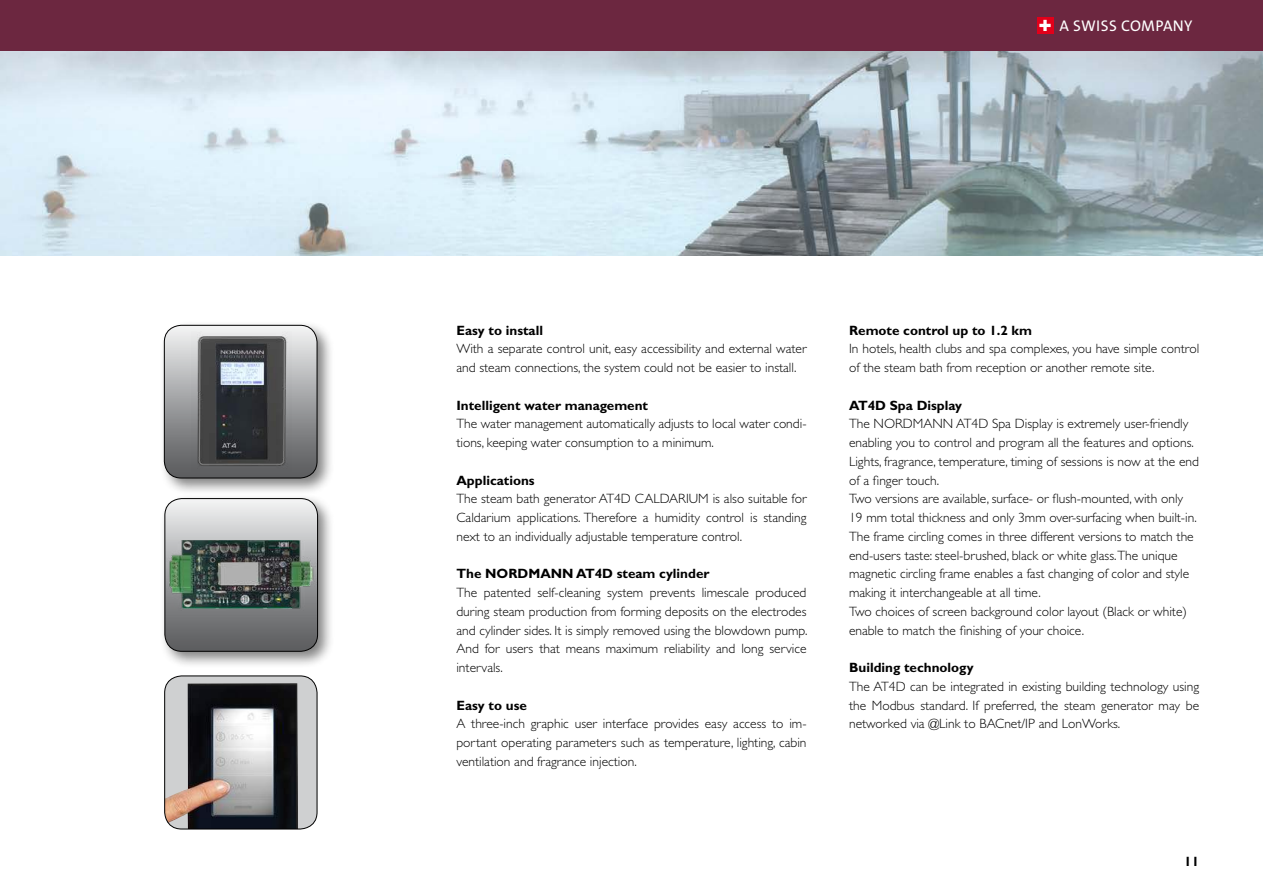
<style>
.page{position:relative;width:1263px;height:893px;background:#fff}
.page>*{position:absolute;margin:0;border:0;box-sizing:border-box;transform-origin:0 0}
.t1{font:15.6px "The Sans B W5 Plain";letter-spacing:.02em;color:#fff}
.t2{font:300 13.5px/18.8px "Gill Sans Std";color:#000}
.t3{font:700 13.5px "Gill Sans Std";color:#000}
</style>
<div class="page">
<img style="left:0;top:51px;width:1263px;height:204px">
<div style="left:159px;top:320px;width:176px;height:176px;background:#000;opacity:.5"></div>
<svg style="left:164px;top:325px;width:153px;height:153px;background:#a3a4a6"></svg>
<div style="left:164px;top:325px;width:153px;height:153px;border:1px solid #000;border-radius:17px"></div>
<img style="left:192px;top:332px;width:99px;height:140px">
<div style="left:160px;top:493px;width:175px;height:176px;background:#000;opacity:.5"></div>
<svg style="left:165px;top:499px;width:153px;height:152px;background:#a7a8a9"></svg>
<div style="left:165px;top:498px;width:153px;height:153px;border:1px solid #000;border-radius:17px"></div>
<img style="left:166px;top:540px;width:150px;height:75px">
<div style="left:165px;top:676px;width:152px;height:153px;background:#cfd0d1;border-radius:17px"></div>
<img style="left:165px;top:683px;width:133px;height:146px">
<div style="left:164px;top:676px;width:153px;height:153px;border:1px solid #000;border-radius:17px"></div>
<div style="left:0;top:0;width:1263px;height:51px;background:#6c2740"></div>
<div style="left:1037px;top:17px;width:16px;height:17px;background:#e2001a"></div>
<svg style="left:1039px;top:20px;width:12px;height:11px"></svg>
<p class="t1" style="left:1059px;top:15px;width:134px">A SWISS COMPANY</p>
<p class="t3" style="left:456px;top:322px;width:88px">Easy to install</p>
<p class="t2" style="left:456px;top:339px;width:352px">With a separate control unit, easy accessibility and external water and steam connections, the system could not be easier to install.</p>
<p class="t3" style="left:456px;top:397px;width:193px">Intelligent water management</p>
<p class="t2" style="left:456px;top:414px;width:352px">The water management automatically adjusts to local water condi&shy;tions, keeping water consumption to a minimum.</p>
<p class="t3" style="left:456px;top:472px;width:80px">Applications</p>
<p class="t2" style="left:456px;top:490px;width:352px;text-align:justify">The steam bath generator AT4D CALDARIUM is also suitable for Caldarium applications. Therefore a humidity control is standing next to an individually adjustable temperature control.</p>
<p class="t3" style="left:456px;top:566px;width:255px">The NORDMANN AT4D steam cylinder</p>
<p class="t2" style="left:456px;top:583px;width:353px;text-align:justify">The patented self-cleaning system prevents limescale produced during steam production from forming deposits on the electrodes and cylinder sides. It is simply removed using the blowdown pump.<br>And for users that means maximum reliability and long service intervals.</p>
<p class="t3" style="left:456px;top:697px;width:72px">Easy to use</p>
<p class="t2" style="left:456px;top:715px;width:352px;text-align:justify">A three-inch graphic user interface provides easy access to im&shy;portant operating parameters such as temperature, lighting, cabin ventilation and fragrance injection.</p>
<p class="t3" style="left:849px;top:322px;width:184px">Remote control up to 1.2 km</p>
<p class="t2" style="left:849px;top:340px;width:352px">In hotels, health clubs and spa complexes, you have simple control of the steam bath from reception or another remote site.</p>
<p class="t3" style="left:849px;top:397px;width:114px">AT4D Spa Display</p>
<p class="t2" style="left:849px;top:415px;width:351px">The NORDMANN AT4D Spa Display is extremely user-friendly enabling you to control and program all the features and options.<br>Lights, fragrance, temperature, timing of sessions is now at the end of a finger touch.<br>Two versions are available, surface- or flush-mounted, with only 19 mm total thickness and only 3mm over-surfacing when built-in.<br>The frame circling comes in three different versions to match the end-users taste: steel-brushed, black or white glass.The unique magnetic circling frame enables a fast changing of color and style making it interchangeable at all time.<br>Two choices of screen background color layout (Black or white) enable to match the finishing of your choice.</p>
<p class="t3" style="left:849px;top:660px;width:126px">Building technology</p>
<p class="t2" style="left:849px;top:677px;width:352px;text-align:justify">The AT4D can be integrated in existing building technology using the Modbus standard. If preferred, the steam generator may be networked via @Link to BACnet/IP and LonWorks.</p>
<p class="t3" style="left:1184px;top:854px;width:16px">11</p>
</div>
